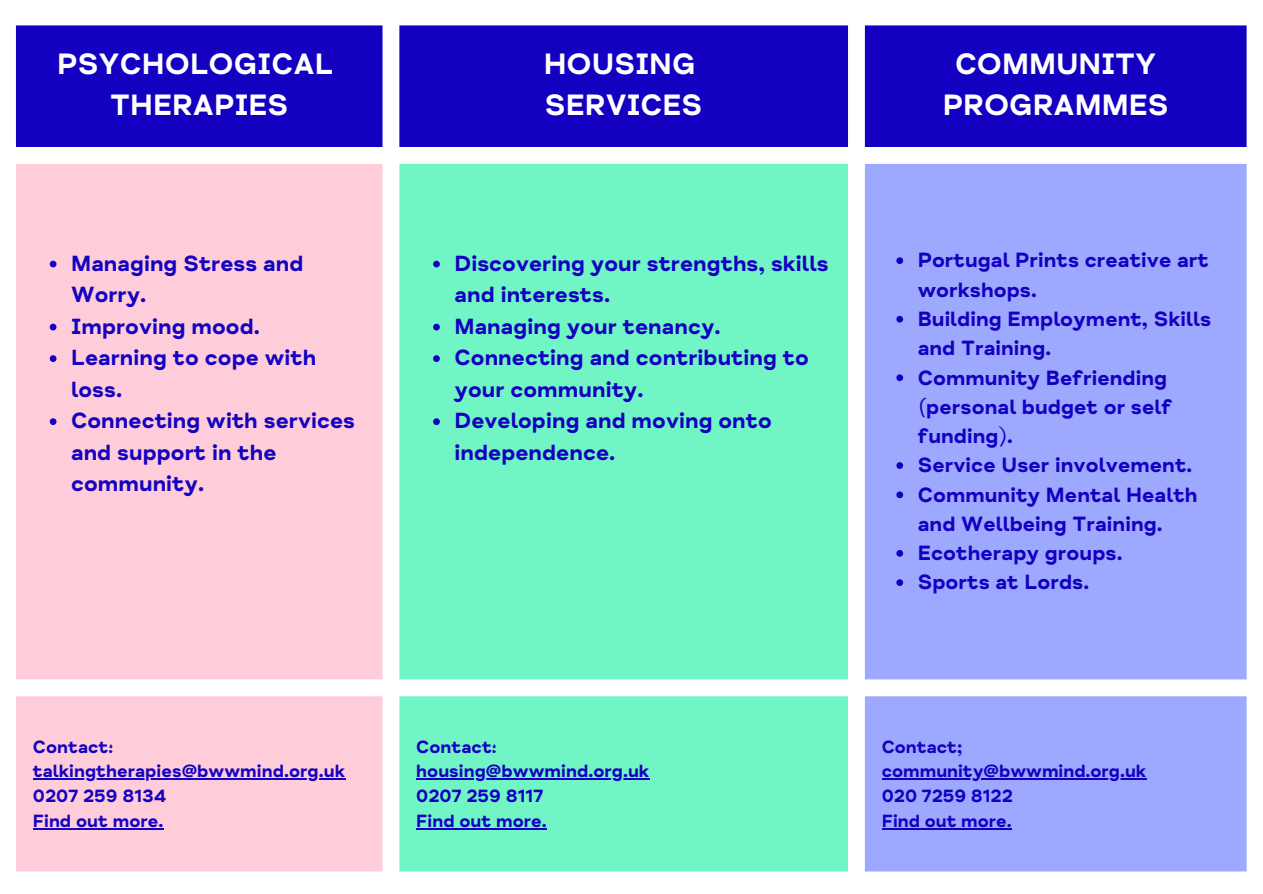
<style>
.page{position:relative;width:1263px;height:894px;background:#fff}
.page>*{position:absolute;margin:0;border:0;box-sizing:border-box;transform-origin:0 0}
.t1{font:30.15px/41.5px "Mind Meridian Display";letter-spacing:.005em;color:#fff;text-align:center}
.t2{font:22.5px/31.5px "Mind Meridian Display";letter-spacing:.005em;color:#1300c1}
.t3{font:21.15px/29.2px "Mind Meridian Display";letter-spacing:.005em;color:#1300c1}
.t4{font:18.15px/24.8px "Mind Meridian Display";letter-spacing:.005em;color:#1300c1}
</style>
<div class="page">
<div style="left:16px;top:25px;width:1230px;height:122px;background:#1300c1"></div>
<div style="left:16px;top:164px;width:366px;height:707px;background:#ffcdd9"></div>
<div style="left:399px;top:164px;width:449px;height:707px;background:#71f5c4"></div>
<div style="left:865px;top:164px;width:381px;height:707px;background:#9da8ff"></div>
<svg style="left:50px;top:260px;width:6px;height:7px"></svg>
<svg style="left:50px;top:323px;width:6px;height:7px"></svg>
<svg style="left:50px;top:355px;width:6px;height:7px"></svg>
<svg style="left:50px;top:418px;width:6px;height:7px"></svg>
<svg style="left:433px;top:260px;width:7px;height:7px"></svg>
<svg style="left:433px;top:323px;width:7px;height:7px"></svg>
<svg style="left:433px;top:355px;width:7px;height:7px"></svg>
<svg style="left:433px;top:418px;width:7px;height:7px"></svg>
<svg style="left:896px;top:257px;width:7px;height:7px"></svg>
<svg style="left:896px;top:316px;width:7px;height:6px"></svg>
<svg style="left:896px;top:374px;width:7px;height:7px"></svg>
<svg style="left:896px;top:462px;width:7px;height:7px"></svg>
<svg style="left:896px;top:491px;width:7px;height:7px"></svg>
<svg style="left:896px;top:550px;width:7px;height:6px"></svg>
<svg style="left:896px;top:579px;width:7px;height:7px"></svg>
<hr style="left:33px;top:778px;width:312px;height:1px;background:#1300c1">
<hr style="left:33px;top:827px;width:131px;height:1px;background:#1300c1">
<hr style="left:416px;top:778px;width:233px;height:1px;background:#1300c1">
<hr style="left:416px;top:827px;width:131px;height:1px;background:#1300c1">
<hr style="left:882px;top:778px;width:264px;height:1px;background:#1300c1">
<hr style="left:882px;top:827px;width:130px;height:1px;background:#1300c1">
<h1 class="t1" style="left:57px;top:43px;width:278px">PSYCHOLOGICAL<br>THERAPIES</h1>
<h1 class="t1" style="left:544px;top:43px;width:160px;text-align:left">HOUSING<br>SERVICES</h1>
<h1 class="t1" style="left:943px;top:43px;width:227px">COMMUNITY<br>PROGRAMMES</h1>
<p class="t2" style="left:71px;top:248px;width:285px">Managing Stress and<br>Worry.<br>Improving mood.<br>Learning to cope with loss.<br>Connecting with services and support in the community.</p>
<p class="t2" style="left:454px;top:248px;width:376px">Discovering your strengths, skills and interests.<br>Managing your tenancy.<br>Connecting and contributing to your community.<br>Developing and moving onto independence.</p>
<p class="t3" style="left:918px;top:246px;width:295px">Portugal Prints creative art workshops.<br>Building Employment, Skills and Training.<br>Community Befriending (personal budget or self funding).<br>Service User involvement.<br>Community Mental Health and Wellbeing Training.<br>Ecotherapy groups.<br>Sports at Lords.</p>
<p class="t4" style="left:33px;top:734px;width:314px">Contact: talkingtherapies@bwwmind.org.uk<br>0207 259 8134<br>Find out more.</p>
<p class="t4" style="left:416px;top:734px;width:235px">Contact: housing@bwwmind.org.uk<br>0207 259 8117<br>Find out more.</p>
<p class="t4" style="left:882px;top:734px;width:266px">Contact; community@bwwmind.org.uk<br>020 7259 8122<br>Find out more.</p>
</div>
